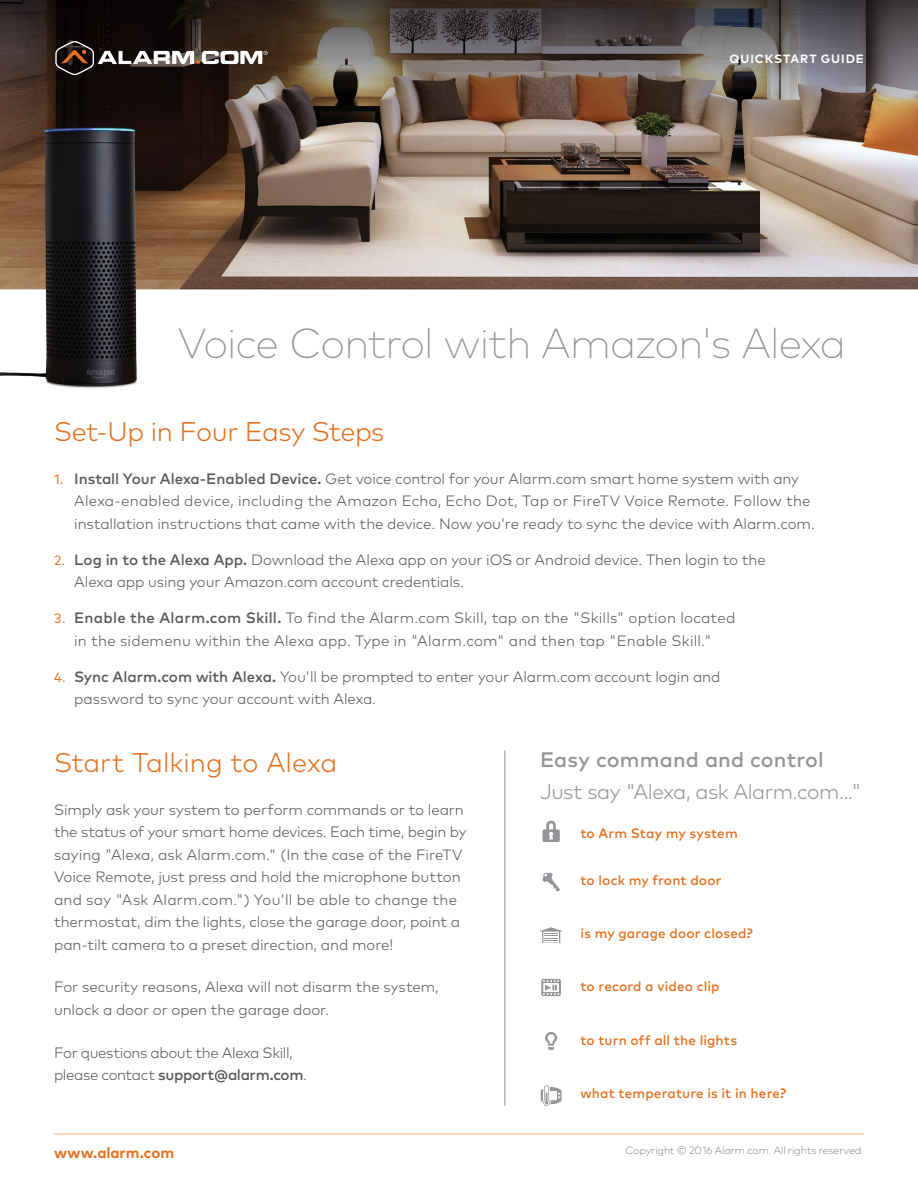
<style>
.page{position:relative;width:918px;height:1188px;background:#fff}
.page>*{position:absolute;margin:0;border:0;box-sizing:border-box;transform-origin:0 0}
.t1{font:200 42px "Mark Pro";letter-spacing:-.025em;color:#939598}
.t2{font:300 27px "Mark Pro";letter-spacing:-.01em;color:#e4701e}
.t3{font:300 21px "Mark Pro";letter-spacing:-.025em;color:#939598}
.t4{font:500 21px "Mark Pro";letter-spacing:.005em;color:#939598}
.t5{font:300 15px/22.5px "Mark Pro";letter-spacing:-.005em;color:#57585a}
.t6{font:300 15px/22.5px "Mark Pro";letter-spacing:.015em;color:#57585a;text-align:center}
.t7{font:300 15px/22.5px "Mark Pro";letter-spacing:-.025em;color:#57585a}
.t8{font:700 15px "Mark Pro";color:#e4701e}
.t9{font:500 13.5px "Mark Pro";letter-spacing:.01em;color:#e4701e}
.t10{font:700 12px "Mark Pro";letter-spacing:.075em;color:#fff}
.t11{font:200 10.5px "Mark Pro";letter-spacing:-.005em;color:#57585a}
.s1{font-weight:400;font-size:13.5px;color:#e4701e}
.s2{font-weight:500}
</style>
<div class="page">
<img style="left:0;top:136px;width:918px;height:252px">
<hr style="left:54px;top:1134px;width:810px;height:1px;background:#f2b17f">
<img style="left:0;top:0;width:918px;height:136px">
<svg style="left:55px;top:41px;width:213px;height:34px"></svg>
<hr style="left:504px;top:750px;width:1px;height:356px;background:#939598">
<svg style="left:542px;top:872px;width:18px;height:19px"></svg>
<svg style="left:541px;top:1085px;width:21px;height:21px"></svg>
<svg style="left:542px;top:821px;width:18px;height:21px"></svg>
<svg style="left:545px;top:1032px;width:12px;height:18px"></svg>
<svg style="left:540px;top:927px;width:22px;height:16px"></svg>
<svg style="left:541px;top:979px;width:20px;height:17px"></svg>
<p class="t10" style="left:730px;top:49px;width:136px">QUICKSTART GUIDE</p>
<h1 class="t1" style="left:178px;top:312px;width:670px">Voice Control with Amazon's Alexa</h1>
<h2 class="t2" style="left:54px;top:411px;width:332px">Set-Up in Four Easy Steps</h2>
<p class="t5" style="left:74px;top:466px;width:742px;text-indent:-20px"><span class="s1">1.</span> <span class="s2">Install Your Alexa-Enabled Device.</span> Get voice control for your Alarm.com smart home system with any<br>Alexa-enabled device, including the Amazon Echo, Echo Dot, Tap or FireTV Voice Remote. Follow the installation instructions that came with the device. Now you're ready to sync the device with Alarm.com.</p>
<p class="t5" style="left:74px;top:547px;width:693px;text-indent:-20px"><span class="s1">2.</span> <span class="s2">Log in to the Alexa App.</span> Download the Alexa app on your iOS or Android device. Then login to the<br>Alexa app using your Amazon.com account credentials.</p>
<p class="t6" style="left:54px;top:605px;width:683px"><span class="s1">3.</span> <span class="s2">Enable the Alarm.com Skill.</span> To find the Alarm.com Skill, tap on the "Skills" option located in the sidemenu within the Alexa app. Type in "Alarm.com" and then tap "Enable Skill."</p>
<p class="t5" style="left:74px;top:664px;width:648px;text-indent:-20px"><span class="s1">4.</span> <span class="s2">Sync Alarm.com with Alexa.</span> You'll be prompted to enter your Alarm.com account login and password to sync your account with Alexa.</p>
<h2 class="t2" style="left:54px;top:742px;width:285px">Start Talking to Alexa</h2>
<p class="t5" style="left:54px;top:797px;width:414px">Simply ask your system to perform commands or to learn the status of your smart home devices. Each time, begin by saying "Alexa, ask Alarm.com." (In the case of the FireTV Voice Remote, just press and hold the microphone button and say "Ask Alarm.com.") You'll be able to change the thermostat, dim the lights, close the garage door, point a pan-tilt camera to a preset direction, and more!</p>
<p class="t5" style="left:54px;top:975px;width:386px">For security reasons, Alexa will not disarm the system, unlock a door or open the garage door.</p>
<p class="t7" style="left:54px;top:1040px;width:254px">For questions about the Alexa Skill, please contact <span class="s2">support@alarm.com</span>.</p>
<h3 class="t4" style="left:540px;top:744px;width:285px">Easy command and control</h3>
<h3 class="t3" style="left:540px;top:775px;width:323px">Just say "Alexa, ask Alarm.com..."</h3>
<p class="t9" style="left:580px;top:823px;width:159px">to Arm Stay my system</p>
<p class="t9" style="left:580px;top:870px;width:143px">to lock my front door</p>
<p class="t9" style="left:580px;top:923px;width:174px">is my garage door closed?</p>
<p class="t9" style="left:580px;top:976px;width:141px">to record a video clip</p>
<p class="t9" style="left:580px;top:1030px;width:158px">to turn off all the lights</p>
<p class="t9" style="left:580px;top:1083px;width:207px">what temperature is it in here?</p>
<p class="t8" style="left:54px;top:1141px;width:122px">www.alarm.com</p>
<p class="t11" style="left:626px;top:1143px;width:240px">Copyright © 2016 Alarm.com. All rights reserved.</p>
</div>
